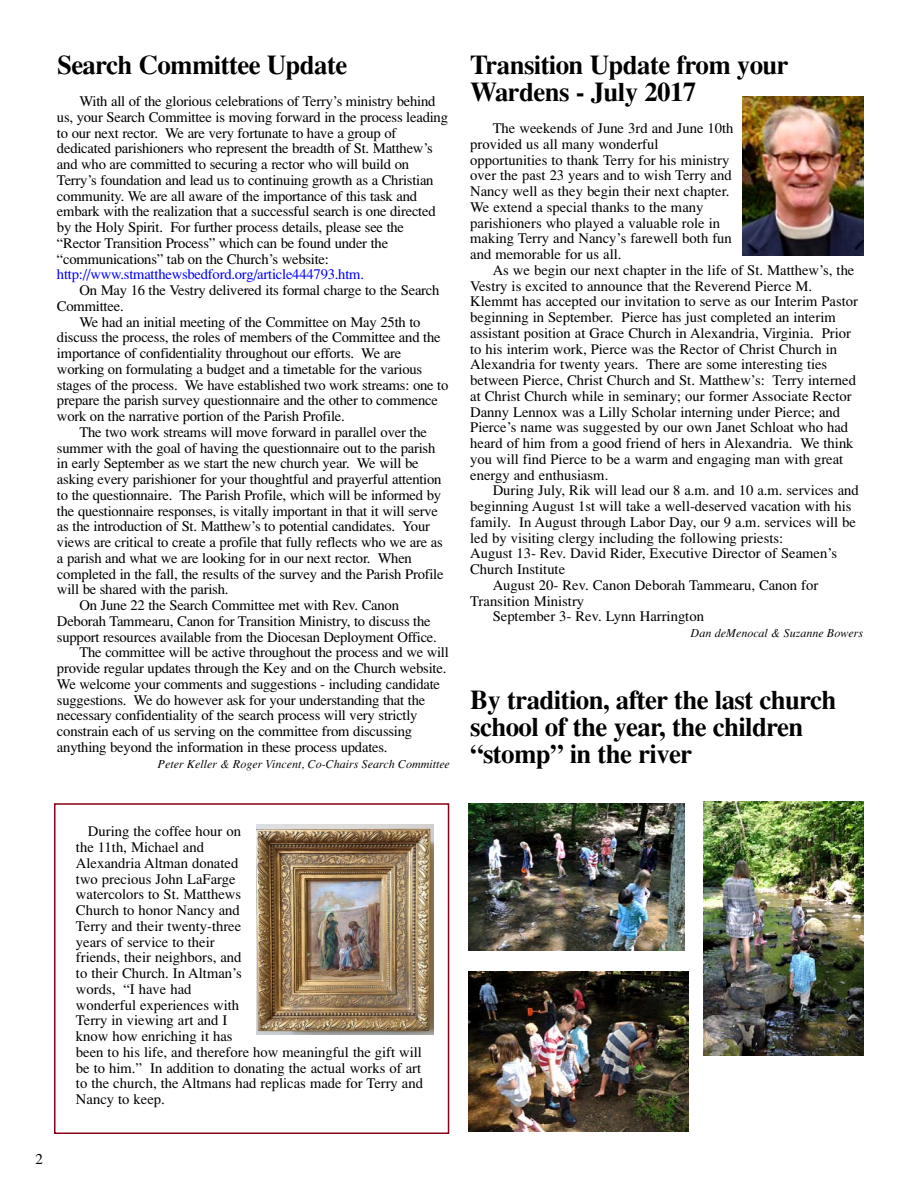
<style>
.page{position:relative;width:918px;height:1188px;background:#fff}
.page>*{position:absolute;margin:0;border:0;box-sizing:border-box;transform-origin:0 0}
.t1{font:700 27px/27px "Times";letter-spacing:-.025em;color:#000}
.t2{font:15px "Times";color:#000}
.t3{font:14.7px/15.8px "Times";letter-spacing:-.015em;color:#000}
.t4{font:14.7px "Times";letter-spacing:-.015em;color:#00f}
.t5{font:italic 12px "Times";color:#000}
</style>
<div class="page">
<img style="left:742px;top:97px;width:122px;height:159px">
<div style="left:54px;top:803px;width:395px;height:331px;border:2px solid #870118"></div>
<div style="left:256px;top:825px;width:180px;height:212px;background:linear-gradient(to right,#fff,#fff)"></div>
<img style="left:256px;top:825px;width:177px;height:209px">
<img style="left:469px;top:803px;width:215px;height:147px">
<img style="left:469px;top:972px;width:220px;height:160px">
<img style="left:703px;top:802px;width:161px;height:254px">
<h1 class="t1" style="left:57px;top:54px;width:292px">Search Committee Update</h1>
<p class="t3" style="left:57px;top:95px;width:393px;text-indent:23px">With all of the glorious celebrations of Terry’s ministry behind us, your Search Committee is moving forward in the process leading to our next rector. We are very fortunate to have a group of dedicated parishioners who represent the breadth of St. Matthew’s and who are committed to securing a rector who will build on Terry’s foundation and lead us to continuing growth as a Christian community. We are all aware of the importance of this task and embark with the realization that a successful search is one directed by the Holy Spirit. For further process details, please see the “Rector Transition Process” which can be found under the “communications” tab on the Church’s website:</p>
<p class="t4" style="left:57px;top:269px;width:309px">http://www.stmatthewsbedford.org/article444793.htm.</p>
<p class="t3" style="left:57px;top:284px;width:384px;text-indent:23px">On May 16 the Vestry delivered its formal charge to the Search<br>Committee.</p>
<p class="t3" style="left:57px;top:315px;width:393px;text-indent:23px">We had an initial meeting of the Committee on May 25th to discuss the process, the roles of members of the Committee and the importance of confidentiality throughout our efforts. We are working on formulating a budget and a timetable for the various stages of the process. We have established two work streams: one to prepare the parish survey questionnaire and the other to commence work on the narrative portion of the Parish Profile.</p>
<p class="t3" style="left:80px;top:425px;width:349px">The two work streams will move forward in parallel over the</p>
<p class="t3" style="left:57px;top:441px;width:380px">summer with the goal of having the questionnaire out to the parish</p>
<p class="t3" style="left:57px;top:457px;width:363px">in early September as we start the new church year. We will be</p>
<p class="t3" style="left:57px;top:473px;width:386px">asking every parishioner for your thoughtful and prayerful attention</p>
<p class="t3" style="left:57px;top:488px;width:386px">to the questionnaire. The Parish Profile, which will be informed by</p>
<p class="t3" style="left:57px;top:504px;width:383px">the questionnaire responses, is vitally important in that it will serve</p>
<p class="t3" style="left:57px;top:520px;width:374px">as the introduction of St. Matthew’s to potential candidates. Your</p>
<p class="t3" style="left:57px;top:536px;width:387px">views are critical to create a profile that fully reflects who we are as</p>
<p class="t3" style="left:57px;top:551px;width:356px">a parish and what we are looking for in our next rector. When</p>
<p class="t3" style="left:57px;top:567px;width:388px">completed in the fall, the results of the survey and the Parish Profile</p>
<p class="t3" style="left:57px;top:583px;width:173px">will be shared with the parish.</p>
<p class="t3" style="left:80px;top:599px;width:321px">On June 22 the Search Committee met with Rev. Canon</p>
<p class="t3" style="left:57px;top:614px;width:375px">Deborah Tammearu, Canon for Transition Ministry, to discuss the</p>
<p class="t3" style="left:57px;top:630px;width:381px">support resources available from the Diocesan Deployment Office.</p>
<p class="t3" style="left:80px;top:646px;width:371px">The committee will be active throughout the process and we will</p>
<p class="t3" style="left:57px;top:662px;width:391px">provide regular updates through the Key and on the Church website.</p>
<p class="t3" style="left:57px;top:677px;width:385px">We welcome your comments and suggestions - including candidate</p>
<p class="t3" style="left:57px;top:693px;width:370px">suggestions. We do however ask for your understanding that the</p>
<p class="t3" style="left:57px;top:709px;width:362px">necessary confidentiality of the search process will very strictly</p>
<p class="t3" style="left:57px;top:725px;width:357px">constrain each of us serving on the committee from discussing</p>
<p class="t3" style="left:57px;top:740px;width:332px">anything beyond the information in these process updates.</p>
<p class="t5" style="left:158px;top:759px;width:294px">Peter Keller &amp; Roger Vincent, Co-Chairs Search Committee</p>
<h1 class="t1" style="left:470px;top:54px;width:320px">Transition Update from your<br>Wardens - July 2017</h1>
<p class="t3" style="left:470px;top:122px;width:265px;text-indent:23px">The weekends of June 3rd and June 10th provided us all many wonderful opportunities to thank Terry for his ministry over the past 23 years and to wish Terry and Nancy well as they begin their next chapter.<br>We extend a special thanks to the many parishioners who played a valuable role in making Terry and Nancy’s farewell both fun and memorable for us all.</p>
<p class="t3" style="left:470px;top:263px;width:389px;text-indent:23px">As we begin our next chapter in the life of St. Matthew’s, the Vestry is excited to announce that the Reverend Pierce M.<br>Klemmt has accepted our invitation to serve as our Interim Pastor beginning in September. Pierce has just completed an interim assistant position at Grace Church in Alexandria, Virginia. Prior to his interim work, Pierce was the Rector of Christ Church in Alexandria for twenty years. There are some interesting ties between Pierce, Christ Church and St. Matthew’s: Terry interned at Christ Church while in seminary; our former Associate Rector Danny Lennox was a Lilly Scholar interning under Pierce; and Pierce’s name was suggested by our own Janet Schloat who had heard of him from a good friend of hers in Alexandria. We think you will find Pierce to be a warm and engaging man with great energy and enthusiasm.</p>
<p class="t3" style="left:493px;top:484px;width:368px">During July, Rik will lead our 8 a.m. and 10 a.m. services and</p>
<p class="t3" style="left:470px;top:500px;width:383px">beginning August 1st will take a well-deserved vacation with his</p>
<p class="t3" style="left:470px;top:515px;width:387px">family. In August through Labor Day, our 9 a.m. services will be</p>
<p class="t3" style="left:470px;top:531px;width:315px">led by visiting clergy including the following priests:</p>
<p class="t3" style="left:470px;top:547px;width:368px">August 13- Rev. David Rider, Executive Director of Seamen’s</p>
<p class="t3" style="left:470px;top:563px;width:96px">Church Institute</p>
<p class="t3" style="left:493px;top:578px;width:327px">August 20- Rev. Canon Deborah Tammearu, Canon for</p>
<p class="t3" style="left:470px;top:594px;width:115px">Transition Ministry</p>
<p class="t3" style="left:493px;top:610px;width:213px">September 3- Rev. Lynn Harrington</p>
<p class="t5" style="left:691px;top:629px;width:174px">Dan deMenocal &amp; Suzanne Bowers</p>
<h1 class="t1" style="left:470px;top:689px;width:368px">By tradition, after the last church school of the year, the children “stomp” in the river</h1>
<p class="t2" style="left:35px;top:1154px;width:9px">2</p>
<p class="t3" style="left:76px;top:825px;width:349px;text-indent:12px">During the coffee hour on<br>the 11th, Michael and<br>Alexandria Altman donated<br>two precious John LaFarge<br>watercolors to St. Matthews<br>Church to honor Nancy and<br>Terry and their twenty-three<br>years of service to their<br>friends, their neighbors, and<br>to their Church. In Altman’s<br>words, “I have had<br>wonderful experiences with<br>Terry in viewing art and I<br>know how enriching it has<br>been to his life, and therefore how meaningful the gift will be to him.” In addition to donating the actual works of art to the church, the Altmans had replicas made for Terry and<br>Nancy to keep.</p>
</div>
